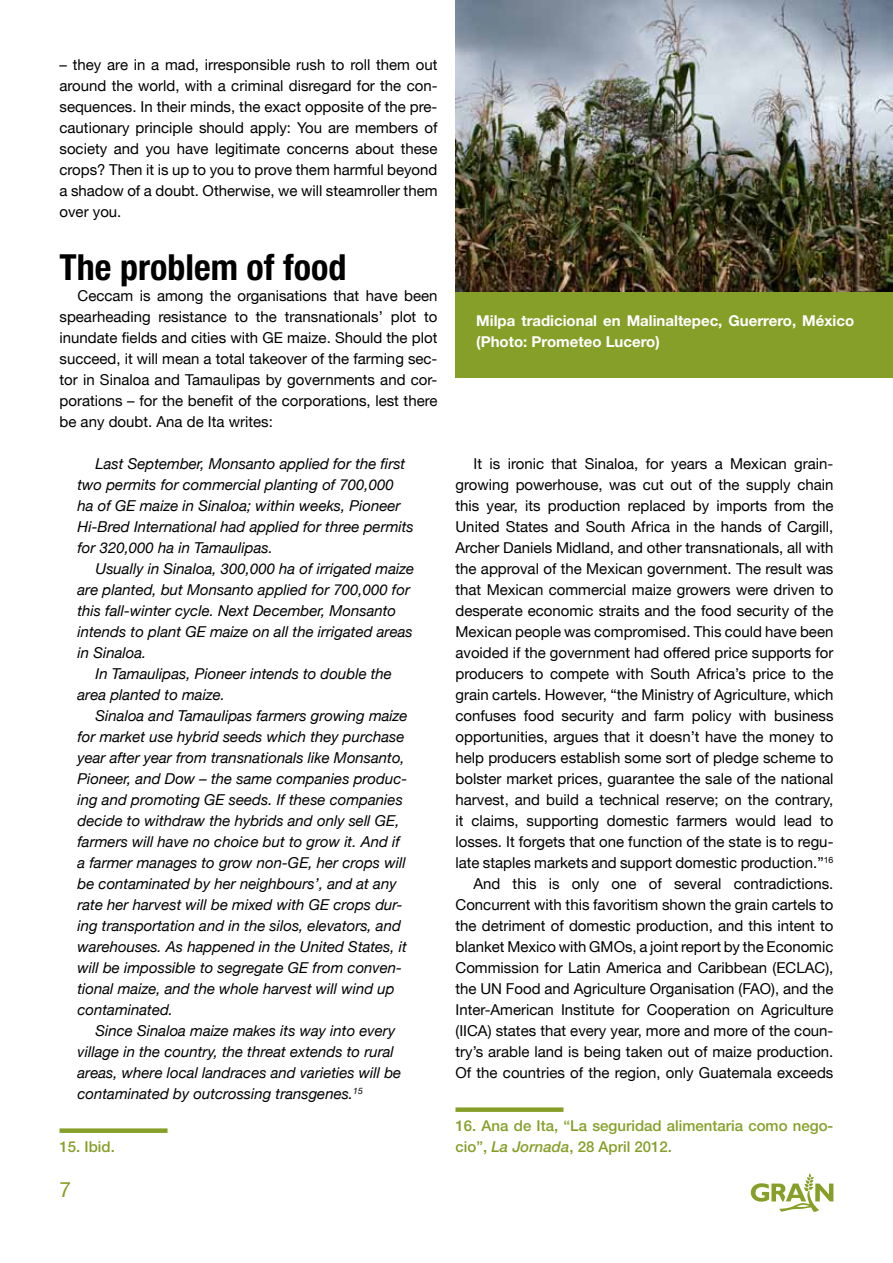
<style>
.page{position:relative;width:893px;height:1263px;background:#fff}
.page>*{position:absolute;margin:0;border:0;box-sizing:border-box;transform-origin:0 0}
.t1{font:700 condensed 36px "Helvetica Neue LT Std";color:#000}
.t2{font:21px "Helvetica Neue LT";color:#869f29}
.t3{font:15px/21px "Helvetica Neue LT";color:#000;text-align:justify}
.t4{font:italic 15px/21px "Helvetica Neue LT";color:#000}
.t5{font:500 15px/21px "Helvetica Neue LT Std";color:#869f29}
.t6{font:700 15px/21px "Helvetica Neue LT Std";color:#fff}
.s1{font-style:italic}
</style>
<div class="page">
<svg style="left:751px;top:1173px;width:82px;height:39px"></svg>
<div style="left:60px;top:1128px;width:108px;height:5px;background:#869f29"></div>
<div style="left:455px;top:1107px;width:108px;height:5px;background:#869f29"></div>
<img style="left:455px;top:0;width:438px;height:293px">
<div style="left:455px;top:293px;width:438px;height:85px;background:#869f29"></div>
<p class="t3" style="left:60px;top:54px;width:379px">– they are in a mad, irresponsible rush to roll them out around the world, with a criminal disregard for the con&shy;sequences. In their minds, the exact opposite of the pre&shy;cautionary principle should apply: You are members of society and you have legitimate concerns about these crops? Then it is up to you to prove them harmful beyond a shadow of a doubt. Otherwise, we will steamroller them over you.</p>
<h1 class="t1" style="left:60px;top:246px;width:288px">The problem of food</h1>
<p class="t3" style="left:60px;top:285px;width:379px;text-indent:18px">Ceccam is among the organisations that have been spearheading resistance to the transnationals’ plot to inundate fields and cities with GE maize. Should the plot succeed, it will mean a total takeover of the farming sec&shy;tor in Sinaloa and Tamaulipas by governments and cor&shy;porations – for the benefit of the corporations, lest there be any doubt. Ana de Ita writes:</p>
<p class="t4" style="left:78px;top:453px;width:338px;text-indent:18px">Last September, Monsanto applied for the first two permits for commercial planting of 700,000<br>ha of GE maize in Sinaloa; within weeks, Pioneer Hi-Bred International had applied for three permits for 320,000 ha in Tamaulipas.</p>
<p class="t4" style="left:78px;top:558px;width:338px;text-indent:18px">Usually in Sinaloa, 300,000 ha of irrigated maize are planted, but Monsanto applied for 700,000 for this fall-winter cycle. Next December, Monsanto intends to plant GE maize on all the irrigated areas in Sinaloa.</p>
<p class="t4" style="left:78px;top:663px;width:316px;text-indent:18px">In Tamaulipas, Pioneer intends to double the area planted to maize.</p>
<p class="t4" style="left:78px;top:705px;width:332px;text-indent:18px">Sinaloa and Tamaulipas farmers growing maize for market use hybrid seeds which they purchase year after year from transnationals like Monsanto, Pioneer, and Dow – the same companies produc&shy;ing and promoting GE seeds. If these companies decide to withdraw the hybrids and only sell GE, farmers will have no choice but to grow it. And if a farmer manages to grow non-GE, her crops will be contaminated by her neighbours’, and at any rate her harvest will be mixed with GE crops dur&shy;ing transportation and in the silos, elevators, and warehouses. As happened in the United States, it will be impossible to segregate GE from conven&shy;tional maize, and the whole harvest will wind up contaminated.</p>
<p class="t4" style="left:78px;top:1020px;width:325px;text-indent:18px">Since Sinaloa maize makes its way into every village in the country, the threat extends to rural areas, where local landraces and varieties will be contaminated by outcrossing transgenes.<sup>15</sup></p>
<p class="t5" style="left:60px;top:1136px;width:57px">15. Ibid.</p>
<h2 class="t2" style="left:59px;top:1177px;width:13px">7</h2>
<p class="t6" style="left:476px;top:310px;width:379px">Milpa tradicional en Malinaltepec, Guerrero, México (Photo: Prometeo Lucero)</p>
<p class="t3" style="left:455px;top:453px;width:379px;text-align:right">It is ironic that Sinaloa, for years a Mexican grain&shy;growing powerhouse, was cut out of the supply chain this year, its production replaced by imports from the United States and South Africa in the hands of Cargill, Archer Daniels Midland, and other transnationals, all with the approval of the Mexican government. The result was that Mexican commercial maize growers were driven to desperate economic straits and the food security of the Mexican people was compromised. This could have been avoided if the government had offered price supports for producers to compete with South Africa’s price to the grain cartels. However, “the Ministry of Agriculture, which confuses food security and farm policy with business opportunities, argues that it doesn’t have the money to help producers establish some sort of pledge scheme to bolster market prices, guarantee the sale of the national harvest, and build a technical reserve; on the contrary, it claims, supporting domestic farmers would lead to losses. It forgets that one function of the state is to regu&shy;late staples markets and support domestic production.”<sup>16<br></sup>And this is only one of several contradictions.<br>Concurrent with this favoritism shown the grain cartels to the detriment of domestic production, and this intent to blanket Mexico with GMOs, a joint report by the Economic Commission for Latin America and Caribbean (ECLAC), the UN Food and Agriculture Organisation (FAO), and the Inter-American Institute for Cooperation on Agriculture (IICA) states that every year, more and more of the coun&shy;try’s arable land is being taken out of maize production.<br>Of the countries of the region, only Guatemala exceeds</p>
<p class="t5" style="left:455px;top:1115px;width:379px">16. Ana de Ita, “La seguridad alimentaria como nego&shy;cio”, <span class="s1">La Jornada</span>, 28 April 2012.</p>
</div>
